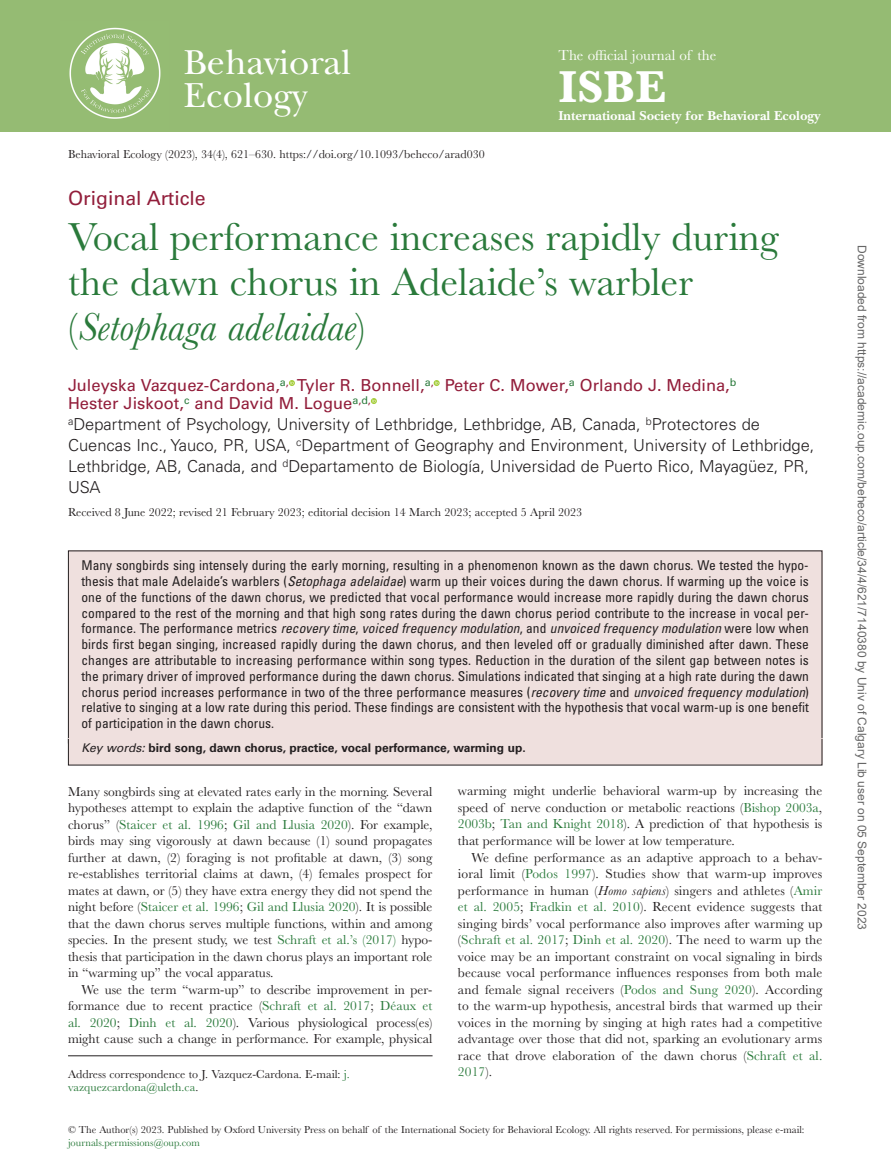
<style>
.page{position:relative;width:891px;height:1175px;background:#fff}
.page>*{position:absolute;margin:0;border:0;box-sizing:border-box;transform-origin:0 0}
.t1{font:700 46.35px "Baskerville MT Std";color:#fff}
.t2{font:40.5px/45px "Baskerville MT Std";color:#2a7a3b}
.t3{font:36.15px/33px "New Baskerville Std";color:#fff}
.t4{font:19.5px "Univers LT Std";color:#921d3a}
.t5{font:300 16.5px/21px "Univers LT Std";color:#231f20}
.t6{font:16.5px/18px "Univers LT Std";color:#921d3a}
.t7{font:15px "Baskerville MT Std";color:#fff}
.t8{font:13.5px/16.5px "Baskerville MT Std";color:#231f20;text-align:justify}
.t9{font:condensed 13.5px/15.8px "Univers LT Std";color:#231f20;text-align:justify}
.t10{font:700 13.5px "New Baskerville Std";color:#fff}
.t11{font:12px/13.5px "Baskerville MT Std";color:#231f20}
.t12{font:12px "Arial";color:#666}
.t13{font:700 12px "Univers LT Std";color:#231f20}
.t14{font:10.5px "Baskerville MT Std";color:#231f20}
.t15{font:10.5px "Baskerville MT Std";color:#2a7a3b}
.s1{font-style:italic}
.s2{font-weight:400;font-style:italic}
.s3{color:#2a7a3b}
</style>
<div class="page">
<div style="left:0;top:0;width:891px;height:131px;background:#95bb73"></div>
<img style="left:69px;top:27px;width:92px;height:92px">
<hr style="left:68px;top:1055px;width:365px;height:1px;background:#231f20">
<div style="left:68px;top:551px;width:754px;height:192px;background:#efe0de"></div>
<div style="left:68px;top:739px;width:754px;height:26px;background:#efe0de"></div>
<svg style="left:289px;top:380px;width:6px;height:6px"></svg>
<svg style="left:434px;top:380px;width:6px;height:6px"></svg>
<svg style="left:371px;top:398px;width:6px;height:6px"></svg>
<h3 class="t3" style="left:184px;top:46px;width:169px">Behavioral<br>Ecology</h3>
<p class="t7" style="left:558px;top:46px;width:160px">The official journal of the</p>
<h1 class="t1" style="left:558px;top:61px;width:109px">ISBE</h1>
<p class="t10" style="left:558px;top:107px;width:263px">International Society for Behavioral Ecology</p>
<p class="t11" style="left:68px;top:148px;width:418px">Behavioral Ecology (2023), 34(4), 621–630. https://doi.org/10.1093/beheco/arad030</p>
<h3 class="t4" style="left:68px;top:187px;width:139px">Original Article</h3>
<h2 class="t2" style="left:68px;top:215px;width:712px">Vocal performance increases rapidly during the dawn chorus in Adelaide’s warbler (<span class="s1">Setophaga adelaidae</span>)</h2>
<p class="t6" style="left:68px;top:376px;width:670px">Juleyska Vazquez-Cardona,<sup>a</sup><sup>,</sup> Tyler R. Bonnell,<sup>a</sup><sup>,</sup> Peter C. Mower,<sup>a</sup> Orlando J. Medina,<sup>b<br></sup>Hester Jiskoot,<sup>c</sup> and David M. Logue<sup>a</sup><sup>,</sup><sup>d</sup><sup>,</sup></p>
<p class="t5" style="left:68px;top:414px;width:748px"><sup>a</sup>Department of Psychology, University of Lethbridge, Lethbridge, AB, Canada, <sup>b</sup>Protectores de Cuencas Inc., Yauco, PR, USA, <sup>c</sup>Department of Geography and Environment, University of Lethbridge, Lethbridge, AB, Canada, and <sup>d</sup>Departamento de Biología, Universidad de Puerto Rico, Mayagüez, PR, USA</p>
<p class="t11" style="left:68px;top:506px;width:516px">Received 8 June 2022; revised 21 February 2023; editorial decision 14 March 2023; accepted 5 April 2023</p>
<p class="t9" style="left:82px;top:557px;width:729px">Many songbirds sing intensely during the early morning, resulting in a phenomenon known as the dawn chorus. We tested the hypo&shy;thesis that male Adelaide’s warblers (<span class="s1">Setophaga adelaidae</span>) warm up their voices during the dawn chorus. If warming up the voice is one of the functions of the dawn chorus, we predicted that vocal performance would increase more rapidly during the dawn chorus compared to the rest of the morning and that high song rates during the dawn chorus period contribute to the increase in vocal per&shy;formance. The performance metrics <span class="s1">recovery time</span>, <span class="s1">voiced frequency modulation</span>, and <span class="s1">unvoiced frequency modulation</span> were low when birds first began singing, increased rapidly during the dawn chorus, and then leveled off or gradually diminished after dawn. These changes are attributable to increasing performance within song types. Reduction in the duration of the silent gap between notes is the primary driver of improved performance during the dawn chorus. Simulations indicated that singing at a high rate during the dawn chorus period increases performance in two of the three performance measures (<span class="s1">recovery time</span> and <span class="s1">unvoiced frequency modulation</span>) relative to singing at a low rate during this period. These findings are consistent with the hypothesis that vocal warm-up is one benefit of participation in the dawn chorus.</p>
<p class="t13" style="left:82px;top:740px;width:446px"><span class="s2">Key words:</span> bird song, dawn chorus, practice, vocal performance, warming up.</p>
<p class="t8" style="left:68px;top:783px;width:366px">Many songbirds sing at elevated rates early in the morning. Several hypotheses attempt to explain the adaptive function of the “dawn chorus” (<span class="s3">Staicer et al. 1996</span>; <span class="s3">Gil and Llusia 2020</span>). For example, birds may sing vigorously at dawn because (1) sound propagates further at dawn, (2) foraging is not profitable at dawn, (3) song re-establishes territorial claims at dawn, (4) females prospect for mates at dawn, or (5) they have extra energy they did not spend the night before (<span class="s3">Staicer et al. 1996</span>; <span class="s3">Gil and Llusia 2020</span>). It is possible that the dawn chorus serves multiple functions, within and among species. In the present study, we test <span class="s3">Schraft et al.’s (2017)</span> hypo&shy;thesis that participation in the dawn chorus plays an important role in “warming up” the vocal apparatus.</p>
<p class="t8" style="left:68px;top:981px;width:366px;text-indent:14px">We use the term “warm-up” to describe improvement in per&shy;formance due to recent practice (<span class="s3">Schraft et al. 2017</span>; <span class="s3">Déaux et al. 2020</span>; <span class="s3">Dinh et al. 2020</span>). Various physiological process(es) might cause such a change in performance. For example, physical</p>
<p class="t8" style="left:458px;top:783px;width:366px">warming might underlie behavioral warm-up by increasing the speed of nerve conduction or metabolic reactions (<span class="s3">Bishop 2003a</span>, <span class="s3">2003b</span>; <span class="s3">Tan and Knight 2018</span>). A prediction of that hypothesis is that performance will be lower at low temperature.</p>
<p class="t8" style="left:458px;top:849px;width:366px;text-indent:14px">We define performance as an adaptive approach to a behav&shy;ioral limit (<span class="s3">Podos 1997</span>). Studies show that warm-up improves performance in human (<span class="s1">Homo sapiens</span>) singers and athletes (<span class="s3">Amir et al. 2005</span>; <span class="s3">Fradkin et al. 2010</span>). Recent evidence suggests that singing birds’ vocal performance also improves after warming up (<span class="s3">Schraft et al. 2017</span>; <span class="s3">Dinh et al. 2020</span>). The need to warm up the voice may be an important constraint on vocal signaling in birds because vocal performance influences responses from both male and female signal receivers (<span class="s3">Podos and Sung 2020</span>). According to the warm-up hypothesis, ancestral birds that warmed up their voices in the morning by singing at high rates had a competitive advantage over those that did not, sparking an evolutionary arms race that drove elaboration of the dawn chorus (<span class="s3">Schraft et al.<br>2017</span>).</p>
<p class="t11" style="left:68px;top:1067px;width:283px">Address correspondence to J. Vazquez-Cardona. E-mail: <span class="s3">j. vazquezcardona@uleth.ca</span>.</p>
<p class="t14" style="left:68px;top:1123px;width:738px">© The Author(s) 2023. Published by Oxford University Press on behalf of the International Society for Behavioral Ecology. All rights reserved. For permissions, please e-mail:</p>
<p class="t15" style="left:68px;top:1136px;width:133px">journals.permissions@oup.com</p>
<p class="t12" style="left:866px;top:245px;width:686px;rotate:90deg">Downloaded from https://academic.oup.com/beheco/article/34/4/621/7140380 by Univ of Calgary Lib user on 05 September 2023</p>
</div>
